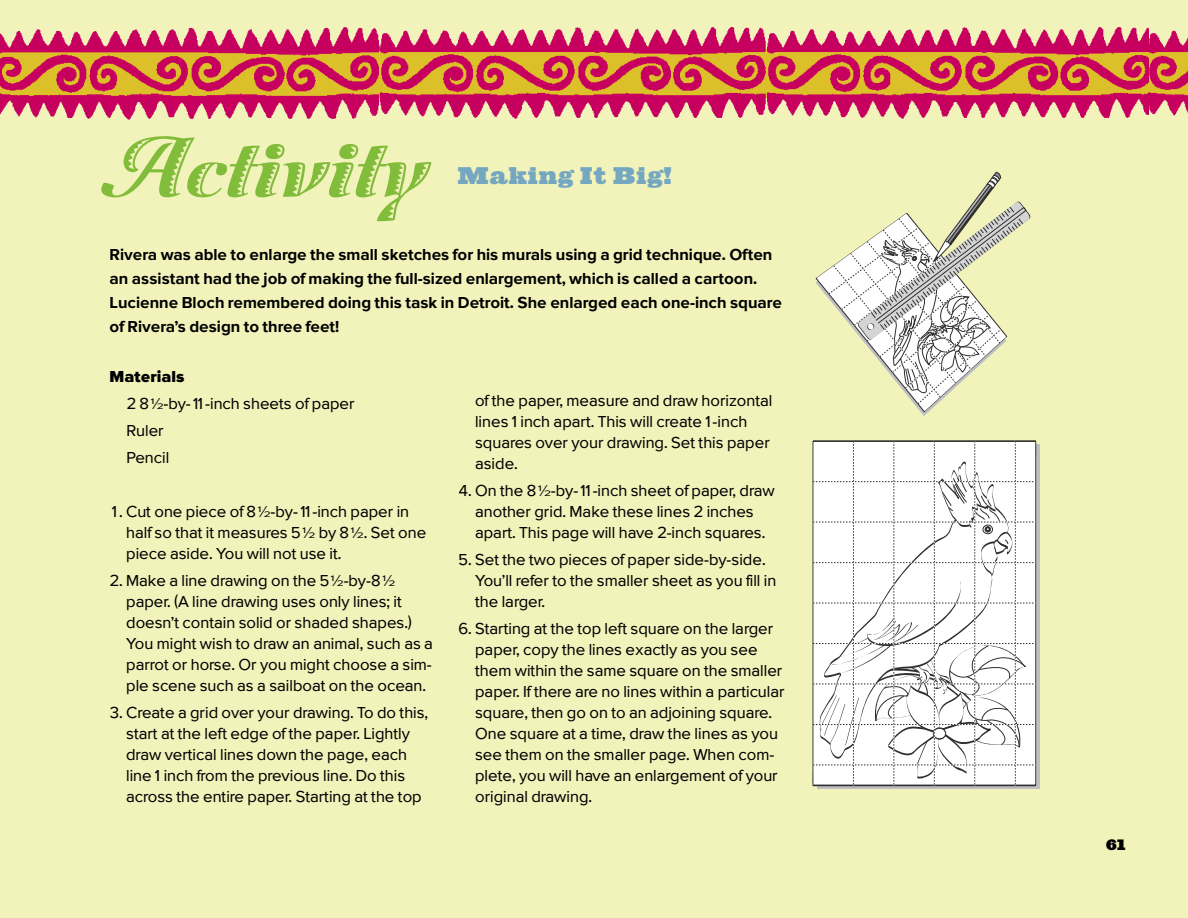
<style>
.page{position:relative;width:1188px;height:918px;background:#f1f3bb}
.page>*{position:absolute;margin:0;border:0;box-sizing:border-box;transform-origin:0 0}
.t1{font:90px "Zaragoza Plain";color:#82bc3b}
.t2{font:24px "Giza Seven Seven";letter-spacing:.04em;color:#75a7c0}
.t3{font:16.5px/21px "Proxima Sans";color:#000}
.t4{font:500 16.5px/24px "Proxima Sans";color:#000}
.t5{font:15px "Giza Seven Seven";color:#000}
.s1{font-weight:900}
.s2{font-size:8.25px}
</style>
<div class="page">
<img style="left:0;top:27px;width:1188px;height:93px">
<svg style="left:816px;top:172px;width:215px;height:244px"></svg>
<svg style="left:813px;top:441px;width:223px;height:344px;background:#efefef"></svg>
<h1 class="t1" style="left:99px;top:137px;width:331px">Activity</h1>
<h2 class="t2" style="left:457px;top:162px;width:216px">Making It Big!</h2>
<p class="t4" style="left:110px;top:242px;width:674px">Rivera was able to enlarge the small sketches for his murals using a grid technique. Often an assistant had the job of making the full-sized enlargement, which is called a cartoon.<br>Lucienne Bloch remembered doing this task in Detroit. She enlarged each one-inch square of Rivera’s design to three feet!</p>
<p class="t3" style="left:126px;top:362px;width:230px;line-height:27px;text-indent:-17px"><span class="s1">Materials<br></span>2 8<sup>1</sup>⁄<span class="s2">2</span>-by-11-inch sheets of paper<br>Ruler<br>Pencil</p>
<p class="t3" style="left:475px;top:389px;width:299px">of the paper, measure and draw horizontal lines1inch apart. This will create1-inch squares over your drawing. Set this paper aside.</p>
<p class="t3" style="left:458px;top:479px;width:318px;text-align:center">4. On the 8<sup>1</sup>⁄<span class="s2">2</span>-by-11-inch sheet of paper, draw another grid. Make these lines 2 inches apart. This page will have 2-inch squares.</p>
<p class="t3" style="left:475px;top:548px;width:303px;text-indent:-17px">5. Set the two pieces of paper side-by-side.<br>You’ll refer to the smaller sheet as you fill in the larger.</p>
<p class="t3" style="left:475px;top:617px;width:311px;text-indent:-17px">6. Starting at the top left square on the larger paper, copy the lines exactly as you see them within the same square on the smaller paper. If there are no lines within a particular square, then go on to an adjoining square.<br>One square at a time, draw the lines as you see them on the smaller page. When com&shy;plete, you will have an enlargement of your original drawing.</p>
<p class="t3" style="left:126px;top:501px;width:302px;text-indent:-17px">1. Cut one piece of 8<sup>1</sup>⁄<span class="s2">2</span>-by-11-inch paper in half so that it measures 5<sup>1</sup>⁄<span class="s2">2</span> by 8<sup>1</sup>⁄<span class="s2">2</span>. Set one piece aside. You will not use it.</p>
<p class="t3" style="left:126px;top:570px;width:308px;text-indent:-17px">2. Make a line drawing on the 5<sup>1</sup>⁄<span class="s2">2</span>-by-8<sup>1</sup>⁄<span class="s2">2 </span>paper. (A line drawing uses only lines; it doesn’t contain solid or shaded shapes.)<br>You might wish to draw an animal, such as a parrot or horse. Or you might choose a sim&shy;ple scene such as a sailboat on the ocean.</p>
<p class="t3" style="left:126px;top:702px;width:304px;text-indent:-17px">3. Create a grid over your drawing. To do this, start at the left edge of the paper. Lightly draw vertical lines down the page, each line1inch from the previous line. Do this across the entire paper. Starting at the top</p>
<p class="t5" style="left:1106px;top:836px;width:21px">61</p>
</div>
